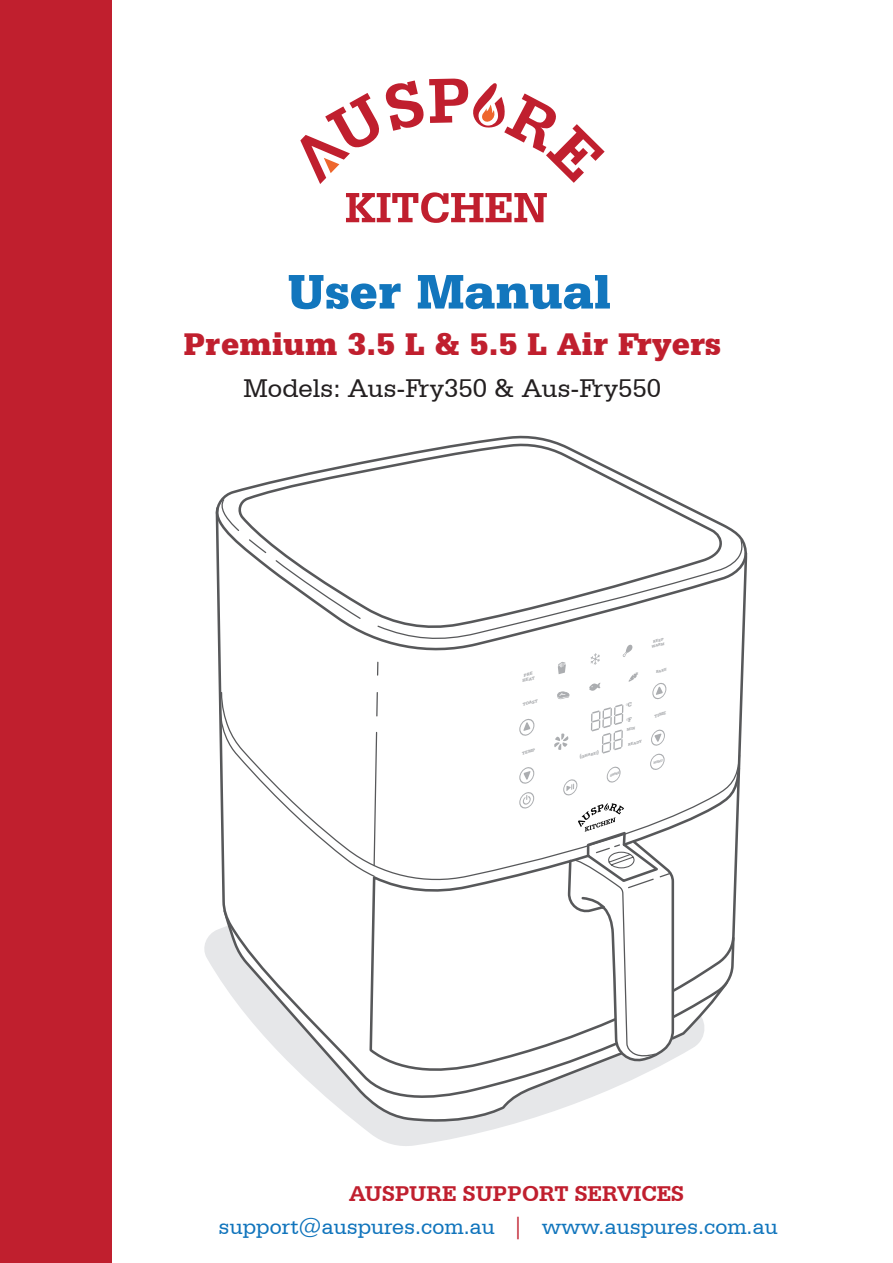
<style>
.page{position:relative;width:893px;height:1263px;background:#fff}
.page>*{position:absolute;margin:0;border:0;box-sizing:border-box;transform-origin:0 0}
.t1{font:900 51px "Serifa BT";color:#1276bd}
.t2{font:900 33px "Serifa BT";color:#c01f2e}
.t3{font:27px "Serifa BT";color:#231f20}
.t4{font:22.5px/33px "Serifa BT";color:#1074bc}
.t5{font:italic 4.2px "URW Egyptienne T Bold Narr";color:#abadb0;scale:1.08 1}
.t6{font:italic 4.2px/5.1px "URW Egyptienne T Bold Narr";color:#abadb0;text-align:center;scale:1.06 1}
.t7{font:italic 4.2px "URW Egyptienne T Bold Narr";color:#abadb0;scale:1.09 1}
.t8{font:italic 3.75px "URW Egyptienne T Bold Narr";color:#abadb0;scale:1.06 1}
.t9{font:italic 3.75px/4.5px "URW Egyptienne T Bold Narr";color:#abadb0;text-align:right;scale:1.08 1}
.t10{font:italic 3.15px "URW Egyptienne T Bold Narr";color:#abadb0;scale:1.09 1}
.s1{font-weight:700;color:#c01f2e}
.s2{color:#c01f2e}
.s3{color:#1276bd}
</style>
<div class="page">
<svg style="left:204px;top:933px;width:300px;height:213px"></svg>
<svg style="left:222px;top:1103px;width:354px;height:23px"></svg>
<svg style="left:214px;top:435px;width:421px;height:668px"></svg>
<svg style="left:212px;top:440px;width:536px;height:638px"></svg>
<svg style="left:219px;top:498px;width:143px;height:122px"></svg>
<svg style="left:373px;top:539px;width:374px;height:328px"></svg>
<svg style="left:567px;top:803px;width:135px;height:259px"></svg>
<svg style="left:650px;top:753px;width:15px;height:18px"></svg>
<svg style="left:563px;top:778px;width:14px;height:18px"></svg>
<svg style="left:558px;top:662px;width:8px;height:12px"></svg>
<svg style="left:623px;top:644px;width:9px;height:13px"></svg>
<svg style="left:589px;top:683px;width:11px;height:8px"></svg>
<svg style="left:590px;top:653px;width:10px;height:12px"></svg>
<svg style="left:554px;top:733px;width:15px;height:17px"></svg>
<svg style="left:607px;top:766px;width:14px;height:17px"></svg>
<svg style="left:519px;top:791px;width:15px;height:18px"></svg>
<svg style="left:628px;top:672px;width:10px;height:10px"></svg>
<svg style="left:557px;top:691px;width:13px;height:8px"></svg>
<svg style="left:519px;top:766px;width:15px;height:19px"></svg>
<svg style="left:519px;top:718px;width:15px;height:19px"></svg>
<svg style="left:651px;top:729px;width:14px;height:17px"></svg>
<svg style="left:652px;top:682px;width:14px;height:18px"></svg>
<svg style="left:346px;top:192px;width:201px;height:31px"></svg>
<svg style="left:300px;top:79px;width:305px;height:105px"></svg>
<div style="left:0;top:0;width:111px;height:1262px;background:#c01f2e"></div>
<svg style="left:591px;top:702px;width:44px;height:53px"></svg>
<h1 class="t1" style="left:287px;top:260px;width:326px">User Manual</h1>
<h2 class="t2" style="left:184px;top:323px;width:539px">Premium 3.5 L &amp; 5.5 L Air Fryers</h2>
<p class="t3" style="left:244px;top:372px;width:419px">Models: Aus-Fry350 &amp; Aus-Fry550</p>
<p class="t6" style="left:520px;top:673px;width:13px;rotate:-14deg">PRE<br>HEAT</p>
<p class="t5" style="left:522px;top:702px;width:16px;rotate:-16deg">TOAST</p>
<p class="t5" style="left:521px;top:751px;width:14px;rotate:-16deg">TEMP</p>
<p class="t9" style="left:650px;top:640px;width:14px;rotate:-16deg">KEEP<br>WARM</p>
<p class="t9" style="left:655px;top:670px;width:12px;rotate:-16deg">BAKE</p>
<p class="t8" style="left:580px;top:754px;width:17px;rotate:-14deg">(SHAKE)</p>
<p class="t8" style="left:627px;top:743px;width:15px;rotate:-14deg">READY</p>
<p class="t10" style="left:609px;top:774px;width:11px;rotate:-17deg">SHAKE</p>
<p class="t7" style="left:653px;top:714px;width:13px;rotate:-17deg">TIME</p>
<p class="t10" style="left:653px;top:761px;width:10px;rotate:-17deg">MENU</p>
<p class="t4" style="left:219px;top:1176px;width:561px;text-indent:130px"><span class="s1">AUSPURE SUPPORT SERVICES </span>support@auspures.com.au <span class="s2">|</span> <span class="s3">www.auspures.com.au</span></p>
</div>
